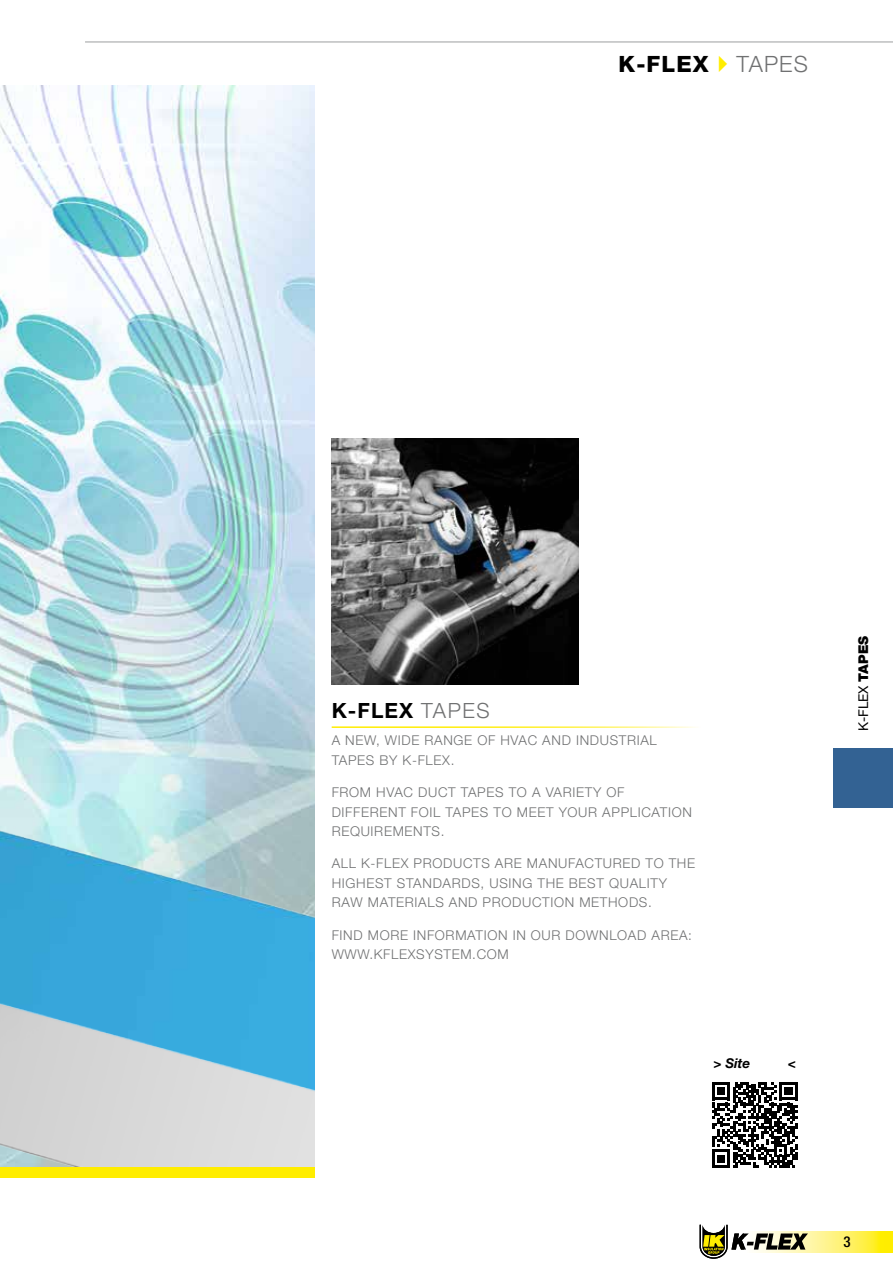
<style>
.page{position:relative;width:893px;height:1263px;background:#fff}
.page>*{position:absolute;margin:0;border:0;box-sizing:border-box;transform-origin:0 0}
.t1{font:800 22.5px "Helvetica Neue LT Std";color:#000}
.t2{font:700 21px "Helvetica Neue LT Std";color:#000}
.t3{font:500 condensed 15px "Helvetica Neue LT Std";color:#000}
.t4{font:300 13.5px/19.5px "Helvetica Neue LT Std";letter-spacing:.05em;color:#707172}
.t5{font:13.5px "Helvetica Neue LT Std";color:#000}
.t6{font:italic 700 13.5px "Helvetica Neue LT Std";color:#000}
.s1{font-weight:300;color:#707172}
.s2{font-weight:900}
</style>
<div class="page">
<hr style="left:332px;top:726px;width:370px;height:2px;background:#ffed00">
<svg style="left:712px;top:1082px;width:85px;height:85px"></svg>
<img style="left:0;top:85px;width:315px;height:211px">
<img style="left:332px;top:438px;width:246px;height:247px">
<img style="left:0;top:296px;width:315px;height:350px">
<img style="left:0;top:646px;width:315px;height:521px">
<div style="left:0;top:1167px;width:315px;height:11px;background:#ffed00"></div>
<hr style="left:85px;top:42px;width:808px;height:1px;background:#9c9e9f">
<div style="left:833px;top:748px;width:60px;height:60px;background:#336293"></div>
<svg style="left:808px;top:1231px;width:85px;height:21px;background:#fff15a"></svg>
<svg style="left:700px;top:1225px;width:108px;height:34px"></svg>
<h1 class="t1" style="left:619px;top:51px;width:191px">K-FLEX <span class="s1">TAPES</span></h1>
<h2 class="t2" style="left:332px;top:697px;width:160px">K-FLEX <span class="s1">TAPES</span></h2>
<p class="t4" style="left:332px;top:730px;width:327px">A NEW, WIDE RANGE OF HVAC AND INDUSTRIAL<br>TAPES BY K-FLEX.</p>
<p class="t4" style="left:332px;top:782px;width:362px">FROM HVAC DUCT TAPES TO A VARIETY OF<br>DIFFERENT FOIL TAPES TO MEET YOUR APPLICATION<br>REQUIREMENTS.</p>
<p class="t4" style="left:332px;top:853px;width:365px">ALL K-FLEX PRODUCTS ARE MANUFACTURED TO THE<br>HIGHEST STANDARDS, USING THE BEST QUALITY<br>RAW MATERIALS AND PRODUCTION METHODS.</p>
<p class="t4" style="left:332px;top:925px;width:362px">FIND MORE INFORMATION IN OUR DOWNLOAD AREA:<br>WWW.KFLEXSYSTEM.COM</p>
<p class="t6" style="left:713px;top:1055px;width:38px">&gt; Site</p>
<p class="t6" style="left:788px;top:1055px;width:10px">&lt;</p>
<p class="t5" style="left:855px;top:731px;width:97px;rotate:-90deg">K-FLEX <span class="s2">TAPES</span></p>
<p class="t3" style="left:843px;top:1233px;width:9px">3</p>
</div>
